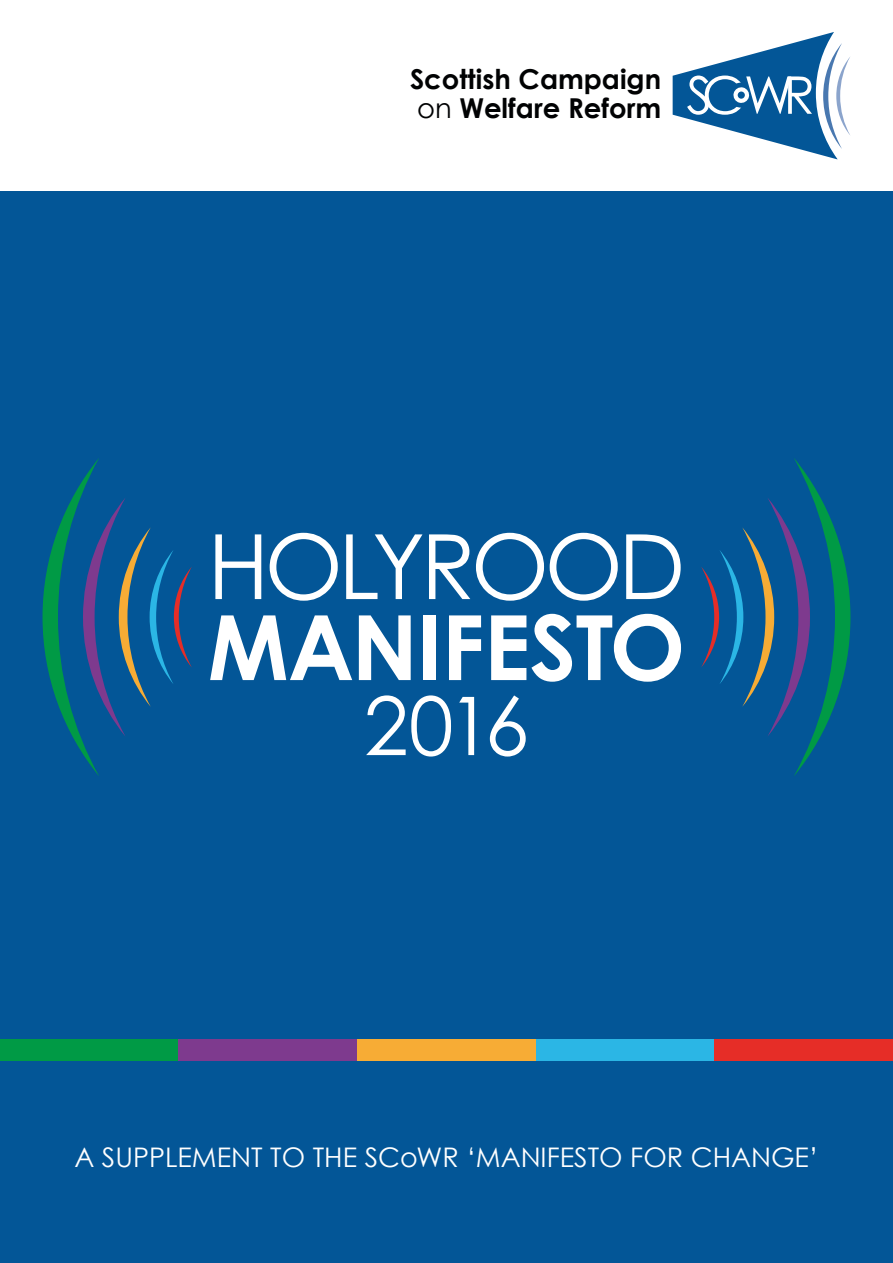
<style>
.page{position:relative;width:893px;height:1263px;background:#fff}
.page>*{position:absolute;margin:0;border:0;box-sizing:border-box;transform-origin:0 0}
.t1{font:700 90px "Century Gothic";letter-spacing:-.01em;color:#fff}
.t2{font:90px "Century Gothic";letter-spacing:-.05em;color:#fff}
.t3{font:81px "Century Gothic";color:#fff}
.t4{font:700 27.45px/28.8px "Century Gothic";color:#010203}
.t5{font:27px "Century Gothic";color:#fff}
.s1{font-weight:400}
.s2{font-weight:400;font-size:51.9px;color:#fff}
</style>
<div class="page">
<div style="left:0;top:191px;width:893px;height:1072px;background:#035697"></div>
<svg style="left:701px;top:458px;width:149px;height:318px"></svg>
<svg style="left:43px;top:458px;width:149px;height:318px"></svg>
<div style="left:0;top:1040px;width:179px;height:21px;background:#009a45"></div>
<div style="left:179px;top:1040px;width:178px;height:21px;background:#7e3a8e"></div>
<div style="left:357px;top:1040px;width:179px;height:21px;background:#f7ac35"></div>
<div style="left:536px;top:1040px;width:178px;height:21px;background:#2bb6e5"></div>
<div style="left:714px;top:1040px;width:179px;height:21px;background:#e62d27"></div>
<svg style="left:673px;top:32px;width:177px;height:127px"></svg>
<p class="t4" style="left:410px;top:63px;width:406px">Scottish Campaign<br><span class="s1">on</span> Welfare Reform <span class="s2">SCWR</span></p>
<p class="t2" style="left:208px;top:504px;width:479px">HOLYROOD</p>
<p class="t1" style="left:208px;top:579px;width:479px">MANIFESTO</p>
<p class="t3" style="left:364px;top:669px;width:167px">2016</p>
<p class="t5" style="left:74px;top:1138px;width:746px">A SUPPLEMENT TO THE SCoWR ‘MANIFESTO FOR CHANGE’</p>
</div>
